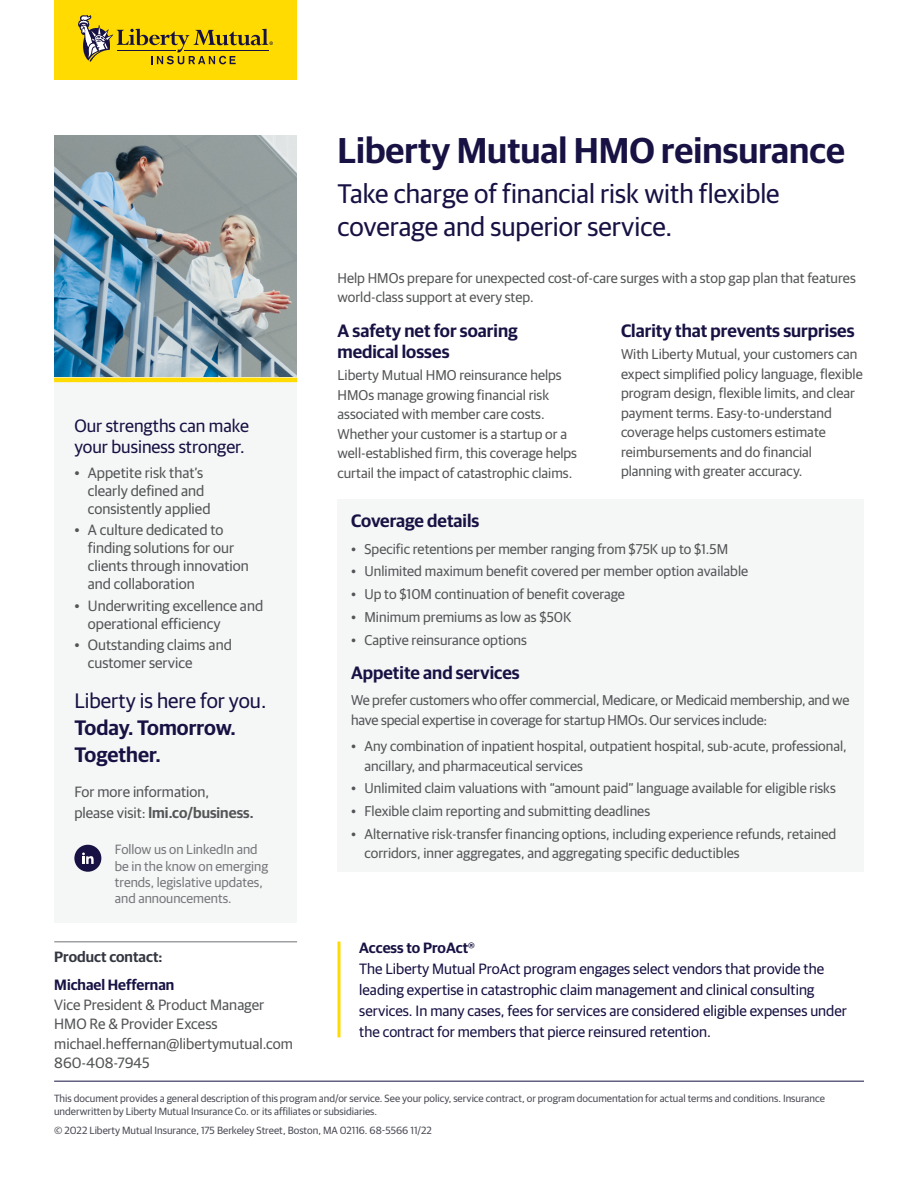
<style>
.page{position:relative;width:918px;height:1188px;background:#fff}
.page>*{position:absolute;margin:0;border:0;box-sizing:border-box;transform-origin:0 0}
.Headline{font:600 36px "Guardian Sans";color:#171243}
.Subhead{font:27px/33px "Guardian Sans";color:#171243}
.t1{font:600 21px/27px "Guardian Sans";color:#171243}
.Body_Header_1{font:600 18px/21px "Guardian Sans";color:#171243}
.Sidebar_Header_Gray{font:18px/21px "Guardian Sans";color:#171243}
.Sidebar_LinkedIn_Cop{font:15px/18px "Guardian Sans";color:#545557}
.Sidebar_Copy_Gray{font:15px/21px "Guardian Sans";color:#171243}
.Contact_Title_email{font:15px "Guardian Sans";color:#545557}
.Contact_Name_10pt{font:600 15px "Guardian Sans";color:#171243}
.Sidebar_Copy_Gray-2{font:600 15px "Guardian Sans";color:#171243}
.Contact_Region_w_Rul{font:600 15px "Guardian Sans";color:#343740}
.Contact_Phone_Last_l{font:15px "Guardian Sans";color:#545557}
.Intro_Body_Copy{font:14.25px/19.5px "Guardian Sans";color:#545557}
.Body_Copy_10_14{font:14.25px/19.5px "Guardian Sans";letter-spacing:-.01em;color:#545557}
.Sidebar_LinkedIn_Cop-2{font:13.5px/16.2px "Guardian Sans";color:#77787b}
.Legal_copy_w_Rule_Ab{font:10.5px/13.5px "Guardian Sans";color:#4b4d56}
.Legal_copy_Copyright{font:10.5px "Guardian Sans";color:#4b4d56}
.s1{font-weight:400}
.s2{font-weight:600}
</style>
<div class="page">
<img style="left:54px;top:135px;width:243px;height:243px">
<hr style="left:338px;top:942px;width:2px;height:95px;background:#ffdb01">
<div style="left:338px;top:500px;width:526px;height:372px;background:#f5f7f7"></div>
<div style="left:54px;top:378px;width:243px;height:545px;background:#f5f7f7"></div>
<div style="left:74px;top:845px;width:27px;height:27px;background:#171243;border-radius:50%"></div>
<svg style="left:82px;top:853px;width:12px;height:11px"></svg>
<hr style="left:54px;top:942px;width:243px;height:1px;background:#6f7073">
<div style="left:54px;top:0;width:243px;height:79px;background:#ffdb01"></div>
<svg style="left:78px;top:15px;width:195px;height:49px"></svg>
<hr style="left:54px;top:1081px;width:810px;height:1px;background:#171243">
<hr style="left:54px;top:378px;width:243px;height:4px;background:#ffdb01">
<p class="Sidebar_Header_Gray" style="left:74px;top:414px;width:176px">Our strengths can make your business stronger.</p>
<p class="Sidebar_LinkedIn_Cop" style="left:88px;top:463px;width:124px;text-indent:-14px">• Appetite risk that’s clearly defined and consistently applied</p>
<p class="Sidebar_LinkedIn_Cop" style="left:88px;top:520px;width:163px;text-indent:-14px">• A culture dedicated to finding solutions for our clients through innovation and collaboration</p>
<p class="Sidebar_LinkedIn_Cop" style="left:88px;top:595px;width:177px;text-indent:-14px">• Underwriting excellence and operational efficiency</p>
<p class="Sidebar_LinkedIn_Cop" style="left:88px;top:635px;width:145px;text-indent:-14px">• Outstanding claims and customer service</p>
<p class="t1" style="left:74px;top:686px;width:193px"><span class="s1">Liberty is here for you.<br></span>Today. Tomorrow.<br>Together.</p>
<p class="Sidebar_LinkedIn_Cop" style="left:74px;top:780px;width:181px;line-height:21px">For more information,<br>please visit: <span class="s2">lmi.co/business.</span></p>
<p class="Sidebar_LinkedIn_Cop-2" style="left:115px;top:841px;width:155px">Follow us on LinkedIn and be in the know on emerging trends, legislative updates, and announcements.</p>
<p class="Headline" style="left:338px;top:124px;width:509px">Liberty Mutual HMO reinsurance</p>
<p class="Subhead" style="left:338px;top:175px;width:444px">Take charge of financial risk with flexible coverage and superior service.</p>
<p class="Intro_Body_Copy" style="left:338px;top:267px;width:520px">Help HMOs prepare for unexpected cost-of-care surges with a stop gap plan that features world-class support at every step.</p>
<p class="Body_Header_1" style="left:338px;top:318px;width:182px">A safety net for soaring medical losses</p>
<p class="Intro_Body_Copy" style="left:338px;top:365px;width:241px">Liberty Mutual HMO reinsurance helps HMOs manage growing financial risk associated with member care costs.<br>Whether your customer is a startup or a well-established firm, this coverage helps curtail the impact of catastrophic claims.</p>
<p class="Body_Header_1" style="left:621px;top:318px;width:235px">Clarity that prevents surprises</p>
<p class="Intro_Body_Copy" style="left:621px;top:344px;width:243px">With Liberty Mutual, your customers can expect simplified policy language, flexible program design, flexible limits, and clear payment terms. Easy-to-understand coverage helps customers estimate reimbursements and do financial planning with greater accuracy.</p>
<p class="Body_Header_1" style="left:351px;top:509px;width:130px">Coverage details</p>
<p class="Intro_Body_Copy" style="left:351px;top:538px;width:379px">• Specific retentions per member ranging from $75K up to $1.5M</p>
<p class="Intro_Body_Copy" style="left:351px;top:561px;width:399px">• Unlimited maximum benefit covered per member option available</p>
<p class="Intro_Body_Copy" style="left:351px;top:583px;width:275px">• Up to $10M continuation of benefit coverage</p>
<p class="Intro_Body_Copy" style="left:351px;top:606px;width:222px">• Minimum premiums as low as $50K</p>
<p class="Intro_Body_Copy" style="left:351px;top:629px;width:178px">• Captive reinsurance options</p>
<p class="Body_Header_1" style="left:351px;top:661px;width:170px">Appetite and services</p>
<p class="Body_Copy_10_14" style="left:351px;top:690px;width:500px">We prefer customers who offer commercial, Medicare, or Medicaid membership, and we have special expertise in coverage for startup HMOs. Our services include:</p>
<p class="Intro_Body_Copy" style="left:364px;top:735px;width:484px;text-indent:-14px">• Any combination of inpatient hospital, outpatient hospital, sub-acute, professional, ancillary, and pharmaceutical services</p>
<p class="Intro_Body_Copy" style="left:351px;top:777px;width:486px">• Unlimited claim valuations with “amount paid” language available for eligible risks</p>
<p class="Intro_Body_Copy" style="left:351px;top:800px;width:301px">• Flexible claim reporting and submitting deadlines</p>
<p class="Intro_Body_Copy" style="left:364px;top:823px;width:473px;text-indent:-14px">• Alternative risk-transfer financing options, including experience refunds, retained corridors, inner aggregates, and aggregating specific deductibles</p>
<p class="Sidebar_Copy_Gray-2" style="left:359px;top:937px;width:117px">Access to ProAct®</p>
<p class="Sidebar_Copy_Gray" style="left:359px;top:958px;width:489px">The Liberty Mutual ProAct program engages select vendors that provide the leading expertise in catastrophic claim management and clinical consulting services. In many cases, fees for services are considered eligible expenses under the contract for members that pierce reinsured retention.</p>
<p class="Contact_Region_w_Rul" style="left:54px;top:946px;width:110px">Product contact:</p>
<p class="Contact_Name_10pt" style="left:54px;top:974px;width:122px">Michael Heffernan</p>
<p class="Contact_Title_email" style="left:54px;top:994px;width:212px">Vice President &amp; Product Manager</p>
<p class="Contact_Title_email" style="left:54px;top:1013px;width:165px">HMO Re &amp; Provider Excess</p>
<p class="Contact_Title_email" style="left:54px;top:1033px;width:240px">michael.heffernan@libertymutual.com</p>
<p class="Contact_Phone_Last_l" style="left:54px;top:1052px;width:97px">860-408-7945</p>
<p class="Legal_copy_w_Rule_Ab" style="left:54px;top:1090px;width:772px">This document provides a general description of this program and/or service. See your policy, service contract, or program documentation for actual terms and conditions. Insurance underwritten by Liberty Mutual Insurance Co. or its affiliates or subsidiaries.</p>
<p class="Legal_copy_Copyright" style="left:54px;top:1123px;width:379px">© 2022 Liberty Mutual Insurance, 175 Berkeley Street, Boston, MA 02116. 68-5566 11/22</p>
</div>
